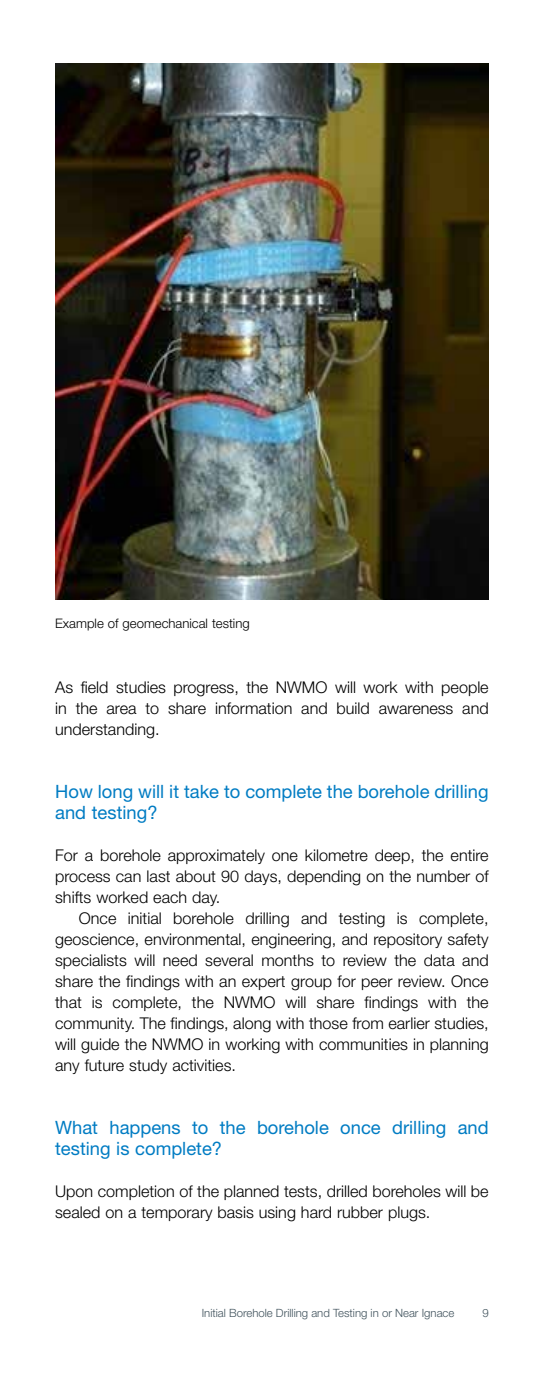
<style>
.page{position:relative;width:536px;height:1386px;background:#fff}
.page>*{position:absolute;margin:0;border:0;box-sizing:border-box;transform-origin:0 0}
.t1{font:18.38px/21px "Helvetica Neue LT Std";color:#007cc3}
.t2{font:300 16.1px/21px "Helvetica Neue LT Std";color:#000;text-align:justify}
.t3{font:300 13.12px "Helvetica Neue LT Std";color:#000}
.t4{font:300 11.38px "Helvetica Neue LT Std";color:#41535d}
</style>
<div class="page">
<img style="left:55px;top:63px;width:433px;height:537px">
<p class="t3" style="left:55px;top:615px;width:196px">Example of geomechanical testing</p>
<p class="t2" style="left:55px;top:676px;width:435px">As field studies progress, the NWMO will work with people in the area to share information and build awareness and understanding.</p>
<p class="t1" style="left:55px;top:781px;width:435px">How long will it take to complete the borehole drilling and testing?</p>
<p class="t2" style="left:55px;top:844px;width:435px">For a borehole approximately one kilometre deep, the entire process can last about 90 days, depending on the number of shifts worked each day.</p>
<p class="t2" style="left:55px;top:907px;width:435px;text-indent:24px">Once initial borehole drilling and testing is complete, geoscience, environmental, engineering, and repository safety specialists will need several months to review the data and share the findings with an expert group for peer review. Once that is complete, the NWMO will share findings with the community. The findings, along with those from earlier studies, will guide the NWMO in working with communities in planning any future study activities.</p>
<p class="t1" style="left:55px;top:1117px;width:435px">What happens to the borehole once drilling and testing is complete?</p>
<p class="t2" style="left:55px;top:1180px;width:435px">Upon completion of the planned tests, drilled boreholes will be sealed on a temporary basis using hard rubber plugs.</p>
<p class="t4" style="left:202px;top:1306px;width:254px">Initial Borehole Drilling and Testing in or Near Ignace</p>
<p class="t4" style="left:482px;top:1306px;width:8px">9</p>
</div>
